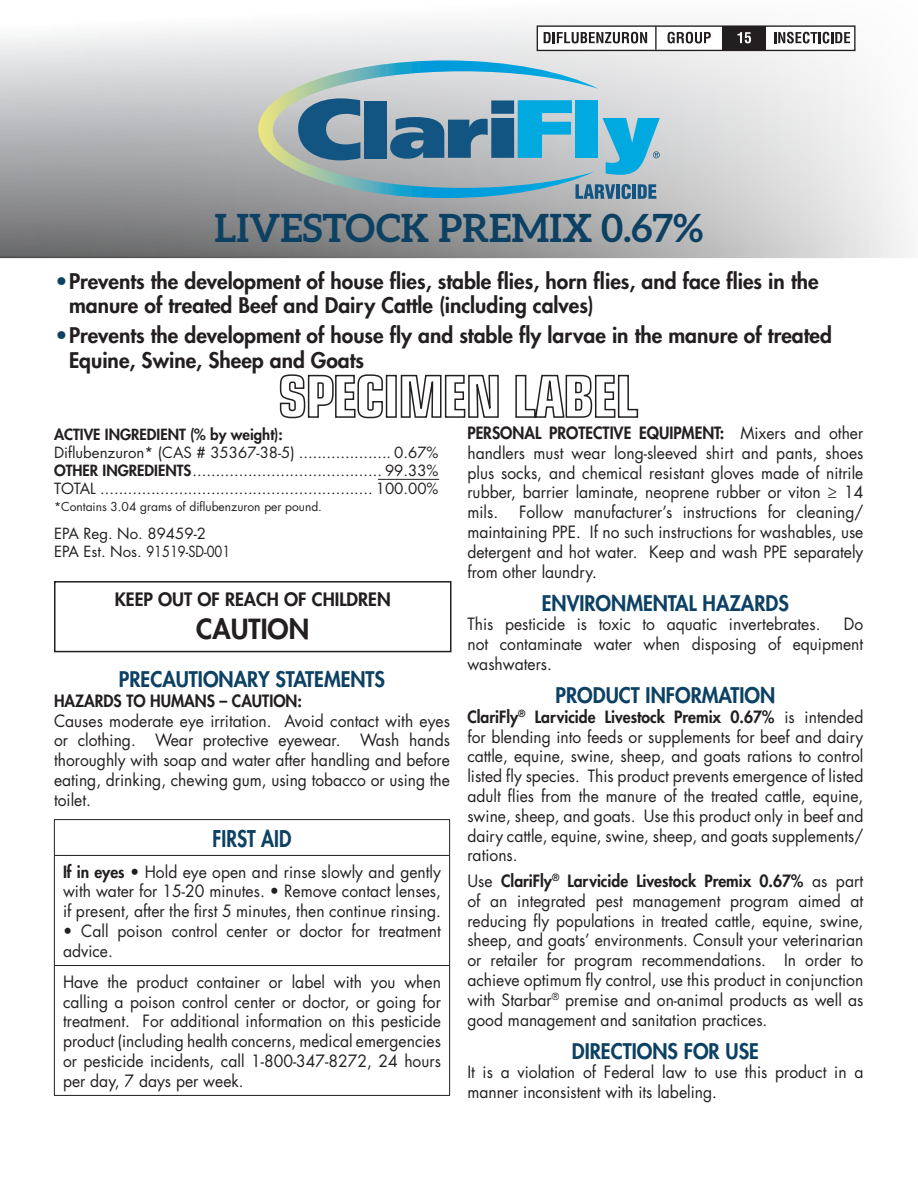
<style>
.page{position:relative;width:918px;height:1188px;background:#fff}
.page>*{position:absolute;margin:0;border:0;box-sizing:border-box;transform-origin:0 0}
.t1{font:700 38.85px "Aleo";color:#0d4164}
.t2{font:800 27px "Futura Std";color:#231f20}
.t3{font:800 22.5px "Futura Std";color:#0d4164;scale:.85 1}
.t4{font:800 21px/24px "Futura Std";color:#231f20}
.t5{font:800 21px "Futura Std";color:#0d4164;scale:.95 1}
.t6{font:800 18px "Futura Std";color:#231f20}
.t7{font:16.5px/19.8px "Futura Std";color:#231f20;text-align:justify;scale:.95 1}
.t8{font:800 16.5px "Futura Std";color:#231f20;scale:.95 1}
.t9{font:15px/18px "Futura Std";color:#231f20;text-align:justify}
.t10{font:800 15px "Futura Std";color:#231f20}
.t11{font:12px "Futura Std";color:#231f20}
.s1{color:#0d4164}
.s2{font-weight:800}
</style>
<div class="page">
<hr style="left:378px;top:479px;width:61px;height:1px;background:#231f20">
<svg style="left:280px;top:374px;width:358px;height:44px"></svg>
<div style="left:54px;top:581px;width:398px;height:71px;border:2px solid #231f20"></div>
<hr style="left:54px;top:819px;width:396px;height:1px;background:#231f20">
<hr style="left:54px;top:820px;width:1px;height:35px;background:#231f20">
<hr style="left:449px;top:820px;width:1px;height:35px;background:#231f20">
<hr style="left:54px;top:855px;width:396px;height:1px;background:#231f20">
<hr style="left:54px;top:856px;width:1px;height:109px;background:#231f20">
<hr style="left:449px;top:856px;width:1px;height:109px;background:#231f20">
<hr style="left:54px;top:965px;width:396px;height:1px;background:#231f20">
<hr style="left:54px;top:966px;width:1px;height:129px;background:#231f20">
<hr style="left:449px;top:966px;width:1px;height:129px;background:#231f20">
<hr style="left:54px;top:1095px;width:396px;height:1px;background:#231f20">
<svg style="left:0;top:22px;width:908px;height:236px"></svg>
<svg style="left:258px;top:60px;width:340px;height:138px;background:#a9c0c3"></svg>
<svg style="left:298px;top:98px;width:62px;height:62px;background:#527c99"></svg>
<div style="left:364px;top:101px;width:23px;height:58px;background:#135582"></div>
<svg style="left:390px;top:100px;width:182px;height:59px;background:#5a96b3"></svg>
<div style="left:576px;top:100px;width:22px;height:58px;background:#00a9e0"></div>
<svg style="left:576px;top:184px;width:39px;height:15px"></svg>
<hr style="left:616px;top:184px;width:4px;height:15px;background:#135582">
<svg style="left:622px;top:184px;width:9px;height:15px"></svg>
<hr style="left:632px;top:184px;width:4px;height:15px;background:#135582">
<svg style="left:638px;top:184px;width:18px;height:15px"></svg>
<svg style="left:602px;top:118px;width:58px;height:57px;background:#50b7d8"></svg>
<div style="left:537px;top:26px;width:318px;height:24px;background:#fff"></div>
<div style="left:537px;top:25px;width:319px;height:26px;border:1px solid #231f20"></div>
<div style="left:722px;top:26px;width:44px;height:24px;background:#231f20"></div>
<svg style="left:544px;top:32px;width:103px;height:11px"></svg>
<svg style="left:668px;top:32px;width:43px;height:11px"></svg>
<svg style="left:737px;top:32px;width:14px;height:11px"></svg>
<svg style="left:774px;top:32px;width:76px;height:11px"></svg>
<hr style="left:655px;top:26px;width:2px;height:24px;background:#231f20">
<h1 class="t1" style="left:215px;top:206px;width:490px">LIVESTOCK PREMIX 0.67%</h1>
<p class="t4" style="left:69px;top:270px;width:751px;text-indent:-14px"><span class="s1">•</span>Prevents the development of house flies, stable flies, horn flies, and face flies in the manure of treated Beef and Dairy Cattle (including calves)</p>
<p class="t4" style="left:69px;top:324px;width:764px;text-indent:-14px"><span class="s1">•</span>Prevents the development of house fly and stable fly larvae in the manure of treated<br>Equine, Swine, Sheep and Goats</p>
<p class="t10" style="left:54px;top:425px;width:230px">ACTIVE INGREDIENT (% by weight):</p>
<p class="t9" style="left:54px;top:444px;width:386px">Diflubenzuron* (CAS # 35367-38-5) .................... 0.67% <span class="s2">OTHER INGREDIENTS</span>......................................... 99.33% TOTAL ........................................................... 100.00%</p>
<p class="t11" style="left:54px;top:498px;width:269px">*Contains 3.04 grams of diflubenzuron per pound.</p>
<p class="t9" style="left:54px;top:525px;width:178px">EPA Reg. No. 89459-2<br>EPA Est. Nos. 91519-SD-001</p>
<p class="t6" style="left:115px;top:588px;width:277px">KEEP OUT OF REACH OF CHILDREN</p>
<h2 class="t2" style="left:196px;top:612px;width:114px">CAUTION</h2>
<p class="t5" style="left:119px;top:666px;width:282px">PRECAUTIONARY STATEMENTS</p>
<p class="t8" style="left:54px;top:690px;width:263px">HAZARDS TO HUMANS – CAUTION:</p>
<p class="t7" style="left:54px;top:711px;width:418px">Causes moderate eye irritation. Avoid contact with eyes or clothing. Wear protective eyewear. Wash hands thoroughly with soap and water after handling and before eating, drinking, chewing gum, using tobacco or using the toilet.</p>
<h3 class="t3" style="left:213px;top:824px;width:94px">FIRST AID</h3>
<p class="t7" style="left:63px;top:862px;width:399px"><span class="s2">If in eyes</span> • Hold eye open and rinse slowly and gently with water for 15-20 minutes. • Remove contact lenses, if present, after the first 5 minutes, then continue rinsing.</p>
<p class="t7" style="left:63px;top:921px;width:399px">• Call poison control center or doctor for treatment advice.</p>
<p class="t7" style="left:63px;top:972px;width:399px">Have the product container or label with you when calling a poison control center or doctor, or going for treatment. For additional information on this pesticide product (including health concerns, medical emergencies or pesticide incidents, call 1-800-347-8272, 24 hours per day, 7 days per week.</p>
<p class="t7" style="left:467px;top:423px;width:418px"><span class="s2">PERSONAL PROTECTIVE EQUIPMENT:</span> Mixers and other handlers must wear long-sleeved shirt and pants, shoes plus socks, and chemical resistant gloves made of nitrile rubber, barrier laminate, neoprene rubber or viton ≥ 14 mils.</p>
<p class="t7" style="left:467px;top:502px;width:418px;text-indent:52px">Follow manufacturer’s instructions for cleaning/ maintaining PPE. If no such instructions for washables, use detergent and hot water. Keep and wash PPE separately from other laundry.</p>
<p class="t5" style="left:542px;top:590px;width:262px">ENVIRONMENTAL HAZARDS</p>
<p class="t7" style="left:467px;top:615px;width:373px">This pesticide is toxic to aquatic invertebrates.</p>
<p class="t7" style="left:467px;top:615px;width:418px;text-indent:377px">Do not contaminate water when disposing of equipment washwaters.</p>
<p class="t5" style="left:556px;top:682px;width:233px">PRODUCT INFORMATION</p>
<p class="t7" style="left:467px;top:707px;width:418px"><span class="s2">ClariFly</span><sup>®</sup> <span class="s2">Larvicide Livestock Premix 0.67%</span> is intended for blending into feeds or supplements for beef and dairy cattle, equine, swine, sheep, and goats rations to control listed fly species. This product prevents emergence of listed adult flies from the manure of the treated cattle, equine, swine, sheep, and goats. Use this product only in beef and dairy cattle, equine, swine, sheep, and goats supplements/ rations.</p>
<p class="t7" style="left:467px;top:871px;width:418px">Use <span class="s2">ClariFly</span><sup>®</sup> <span class="s2">Larvicide Livestock Premix 0.67%</span> as part of an integrated pest management program aimed at reducing fly populations in treated cattle, equine, swine, sheep, and goats’ environments. Consult your veterinarian or retailer for program recommendations. In order to achieve optimum fly control, use this product in conjunction with Starbar<sup>®</sup> premise and on-animal products as well as good management and sanitation practices.</p>
<p class="t5" style="left:572px;top:1038px;width:198px">DIRECTIONS FOR USE</p>
<p class="t7" style="left:467px;top:1063px;width:418px">It is a violation of Federal law to use this product in a manner inconsistent with its labeling.</p>
</div>
